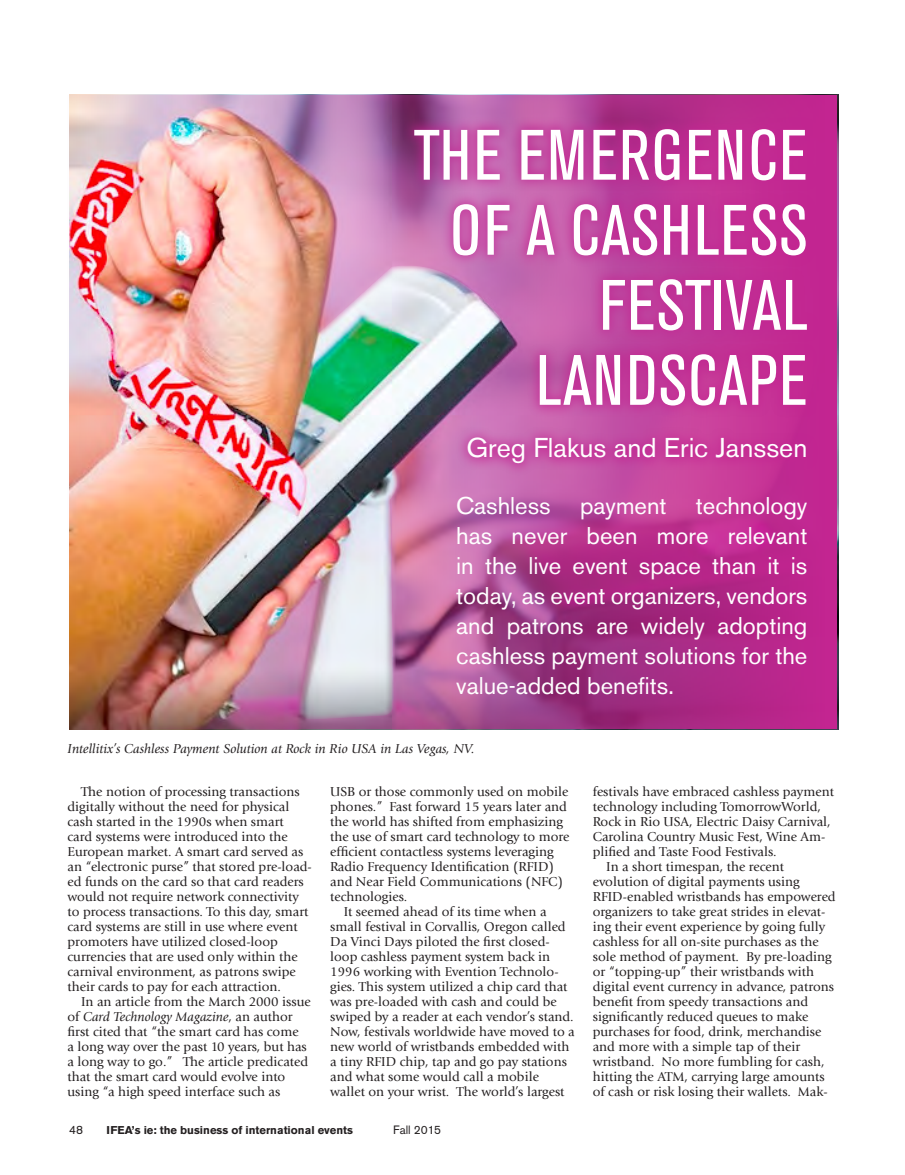
<style>
.page{position:relative;width:905px;height:1175px;background:#fff}
.page>*{position:absolute;margin:0;border:0;box-sizing:border-box;transform-origin:0 0}
.t1{font:condensed 70.5px "Akzidenz Grotesk BE";letter-spacing:.02em;color:#fff}
.t2{font:27px "Akzidenz Grotesk BE";color:#fff}
.Body_Text{font:24px/30px "Akzidenz Grotesk BE";color:#fff;text-align:justify}
.Body_Text-2{font:13.5px/15px "Giovanni";color:#231f20}
.Cutline{font:italic 13.5px "Giovanni";color:#231f20}
.t3{font:12px "Akzidenz Grotesk BE";color:#231f20}
.t4{font:700 11.25px "Akzidenz Grotesk BE";color:#231f20}
.s1{font-style:italic}
</style>
<div class="page">
<svg style="left:69px;top:95px;width:767px;height:633px;background:#b3348d"></svg>
<div style="left:401px;top:117px;width:418px;height:358px;background:#c32591;opacity:.75"></div>
<img style="left:69px;top:108px;width:448px;height:621px">
<p class="t1" style="left:413px;top:116px;width:395px">THE EMERGENCE</p>
<p class="t1" style="left:450px;top:191px;width:359px">OF A CASHLESS</p>
<p class="t1" style="left:599px;top:266px;width:209px">FESTIVAL</p>
<p class="t1" style="left:536px;top:341px;width:273px">LANDSCAPE</p>
<p class="t2" style="left:466px;top:432px;width:342px">Greg Flakus and Eric Janssen</p>
<p class="Body_Text" style="left:456px;top:490px;width:353px">Cashless payment technology has never been more relevant in the live event space than it is today, as event organizers, vendors and patrons are widely adopting cashless payment solutions for the value-added benefits.</p>
<p class="Cutline" style="left:68px;top:741px;width:409px">Intellitix’s Cashless Payment Solution at Rock in Rio USA in Las Vegas, NV.</p>
<p class="Body_Text-2" style="left:68px;top:784px;width:246px;text-indent:14px">The notion of processing transactions digitally without the need for physical cash started in the 1990s when smart<br>card systems were introduced into the European market. A smart card served as an “electronic purse” that stored pre-load&shy;ed funds on the card so that card readers would not require network connectivity to process transactions. To this day, smart card systems are still in use where event promoters have utilized closed-loop currencies that are used only within the carnival environment, as patrons swipe their cards to pay for each attraction.</p>
<p class="Body_Text-2" style="left:68px;top:994px;width:245px;text-indent:14px">In an article from the March 2000 issue of <span class="s1">Card Technology Magazine</span>, an author first cited that “the smart card has come<br>a long way over the past 10 years, but has a long way to go.” The article predicated that the smart card would evolve into using “a high speed interface such as</p>
<p class="Body_Text-2" style="left:330px;top:784px;width:241px">USB or those commonly used on mobile phones.” Fast forward 15 years later and the world has shifted from emphasizing the use of smart card technology to more efficient contactless systems leveraging Radio Frequency Identification (RFID) and Near Field Communications (NFC) technologies.</p>
<p class="Body_Text-2" style="left:330px;top:904px;width:246px;text-indent:14px">It seemed ahead of its time when a small festival in Corvallis, Oregon called Da Vinci Days piloted the first closed&shy;loop cashless payment system back in 1996 working with Evention Technolo&shy;gies. This system utilized a chip card that was pre-loaded with cash and could be swiped by a reader at each vendor’s stand.<br>Now, festivals worldwide have moved to a new world of wristbands embedded with a tiny RFID chip, tap and go pay stations and what some would call a mobile wallet on your wrist. The world’s largest</p>
<p class="t3" style="left:69px;top:1123px;width:16px">48</p>
<p class="t4" style="left:107px;top:1124px;width:248px">IFEA’s ie: the business of international events</p>
<p class="t3" style="left:393px;top:1123px;width:50px">Fall 2015</p>
<p class="Body_Text-2" style="left:592px;top:784px;width:242px">festivals have embraced cashless payment technology including TomorrowWorld, Rock in Rio USA, Electric Daisy Carnival, Carolina Country Music Fest, Wine Am&shy;plified and Taste Food Festivals.</p>
<p class="Body_Text-2" style="left:592px;top:859px;width:244px;text-indent:14px">In a short timespan, the recent evolution of digital payments using RFID-enabled wristbands has empowered organizers to take great strides in elevat&shy;ing their event experience by going fully cashless for all on-site purchases as the sole method of payment. By pre-loading or “topping-up” their wristbands with digital event currency in advance, patrons benefit from speedy transactions and significantly reduced queues to make purchases for food, drink, merchandise and more with a simple tap of their wristband. No more fumbling for cash, hitting the ATM, carrying large amounts of cash or risk losing their wallets. Mak-</p>
</div>
